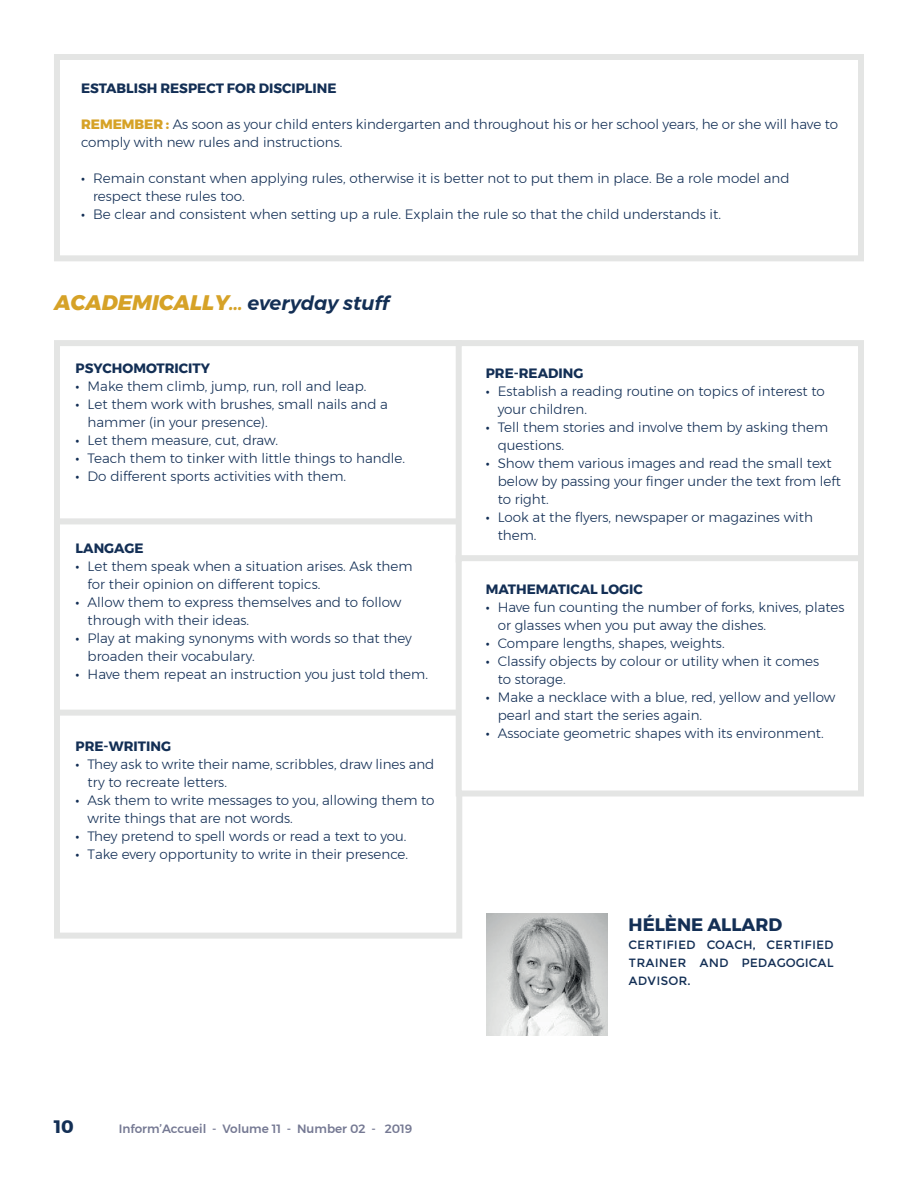
<style>
.page{position:relative;width:918px;height:1188px;background:#fff}
.page>*{position:absolute;margin:0;border:0;box-sizing:border-box;transform-origin:0 0}
.t1{font:italic 600 19.5px "Montserrat";color:#132f55}
.t2{font:700 18px "Montserrat";color:#132f55}
.t3{font:300 13.5px/18px "Montserrat";color:#132f55}
.t4{font:700 13.5px "Montserrat";color:#132f55}
.t5{font:12px/18px "Montserrat";color:#132f55;text-align:justify}
.t6{font:500 12px "Montserrat";color:#757993}
.s1{font-weight:800;color:#d6a227}
.s2{font-weight:500}
.s3{font-weight:800;font-size:21px;color:#d6a227}
.s4{font-size:21px;color:#d6a227}
</style>
<div class="page">
<div style="left:54px;top:54px;width:810px;height:207px;background:#fff;border:6px solid #e4e5e4"></div>
<div style="left:54px;top:340px;width:408px;height:185px;background:#fff;border:6px solid #e4e5e4"></div>
<div style="left:54px;top:518px;width:408px;height:198px;background:#fff;border:6px solid #e4e5e4"></div>
<div style="left:54px;top:710px;width:408px;height:229px;background:#fff;border:6px solid #e4e5e4"></div>
<div style="left:456px;top:340px;width:408px;height:223px;background:#fff;border:6px solid #e4e5e4"></div>
<div style="left:456px;top:555px;width:408px;height:241px;background:#fff;border:6px solid #e4e5e4"></div>
<img style="left:486px;top:914px;width:122px;height:121px">
<p class="t4" style="left:81px;top:77px;width:257px">ESTABLISH RESPECT FOR DISCIPLINE</p>
<p class="t3" style="left:81px;top:115px;width:759px"><span class="s1">REMEMBER :</span> As soon as your child enters kindergarten and throughout his or her school years, he or she will have to comply with new rules and instructions.</p>
<p class="t3" style="left:93px;top:169px;width:698px;text-indent:-12px"><span class="s2">•</span> Remain constant when applying rules, otherwise it is better not to put them in place. Be a role model and respect these rules too.</p>
<p class="t3" style="left:81px;top:205px;width:641px"><span class="s2">•</span> Be clear and consistent when setting up a rule. Explain the rule so that the child understands it.</p>
<h1 class="t1" style="left:54px;top:287px;width:336px"><span class="s3">ACADEMICALLY</span><span class="s4">…</span> everyday stuff</h1>
<p class="t4" style="left:76px;top:358px;width:136px">PSYCHOMOTRICITY</p>
<p class="t3" style="left:76px;top:377px;width:292px"><span class="s2">•</span> Make them climb, jump, run, roll and leap.</p>
<p class="t3" style="left:88px;top:395px;width:302px;text-indent:-12px"><span class="s2">•</span> Let them work with brushes, small nails and a hammer (in your presence).</p>
<p class="t3" style="left:76px;top:431px;width:204px"><span class="s2">•</span> Let them measure, cut, draw.</p>
<p class="t3" style="left:76px;top:449px;width:331px"><span class="s2">•</span> Teach them to tinker with little things to handle.</p>
<p class="t3" style="left:76px;top:467px;width:272px"><span class="s2">•</span> Do different sports activities with them.</p>
<p class="t4" style="left:76px;top:538px;width:70px">LANGAGE</p>
<p class="t3" style="left:88px;top:557px;width:327px;text-indent:-12px"><span class="s2">•</span> Let them speak when a situation arises. Ask them for their opinion on different topics.</p>
<p class="t3" style="left:88px;top:593px;width:315px;text-indent:-12px"><span class="s2">•</span> Allow them to express themselves and to follow through with their ideas.</p>
<p class="t3" style="left:88px;top:629px;width:326px;text-indent:-12px"><span class="s2">•</span> Play at making synonyms with words so that they broaden their vocabulary.</p>
<p class="t3" style="left:76px;top:665px;width:354px"><span class="s2">•</span> Have them repeat an instruction you just told them.</p>
<p class="t4" style="left:76px;top:736px;width:97px">PRE-WRITING</p>
<p class="t3" style="left:88px;top:755px;width:348px;text-indent:-12px"><span class="s2">•</span> They ask to write their name, scribbles, draw lines and try to recreate letters.</p>
<p class="t3" style="left:88px;top:791px;width:348px;text-indent:-12px"><span class="s2">•</span> Ask them to write messages to you, allowing them to write things that are not words.</p>
<p class="t3" style="left:76px;top:827px;width:332px"><span class="s2">•</span> They pretend to spell words or read a text to you.</p>
<p class="t3" style="left:76px;top:845px;width:334px"><span class="s2">•</span> Take every opportunity to write in their presence.</p>
<p class="t4" style="left:486px;top:363px;width:99px">PRE-READING</p>
<p class="t3" style="left:498px;top:382px;width:329px;text-indent:-12px"><span class="s2">•</span> Establish a reading routine on topics of interest to your children.</p>
<p class="t3" style="left:498px;top:418px;width:332px;text-indent:-12px"><span class="s2">•</span> Tell them stories and involve them by asking them questions.</p>
<p class="t3" style="left:498px;top:454px;width:345px;text-indent:-12px"><span class="s2">•</span> Show them various images and read the small text below by passing your finger under the text from left to right.</p>
<p class="t3" style="left:498px;top:508px;width:317px;text-indent:-12px"><span class="s2">•</span> Look at the flyers, newspaper or magazines with them.</p>
<p class="t4" style="left:486px;top:579px;width:159px">MATHEMATICAL LOGIC</p>
<p class="t3" style="left:498px;top:598px;width:348px;text-indent:-12px"><span class="s2">•</span> Have fun counting the number of forks, knives, plates or glasses when you put away the dishes.</p>
<p class="t3" style="left:486px;top:634px;width:240px"><span class="s2">•</span> Compare lengths, shapes, weights.</p>
<p class="t3" style="left:498px;top:652px;width:323px;text-indent:-12px"><span class="s2">•</span> Classify objects by colour or utility when it comes to storage.</p>
<p class="t3" style="left:498px;top:688px;width:339px;text-indent:-12px"><span class="s2">•</span> Make a necklace with a blue, red, yellow and yellow pearl and start the series again.</p>
<p class="t3" style="left:486px;top:724px;width:339px"><span class="s2">•</span> Associate geometric shapes with its environment.</p>
<h2 class="t2" style="left:629px;top:911px;width:155px">HÉLÈNE ALLARD</h2>
<p class="t5" style="left:629px;top:936px;width:207px">CERTIFIED COACH, CERTIFIED TRAINER AND PEDAGOGICAL ADVISOR.</p>
<h2 class="t2" style="left:54px;top:1112px;width:21px">10</h2>
<p class="t6" style="left:119px;top:1119px;width:295px">Inform’Accueil - Volume 11 - Number 02 - 2019</p>
</div>
